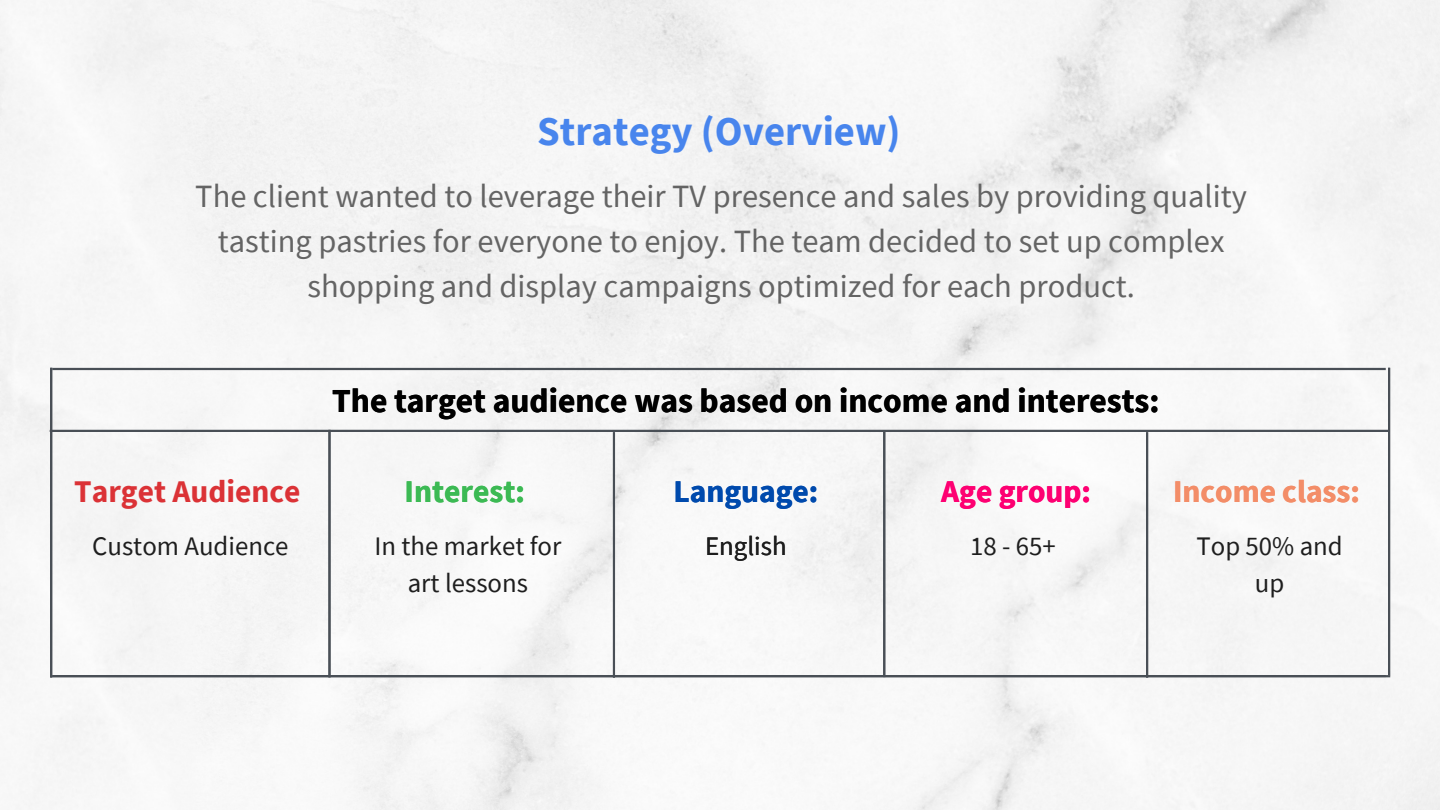
<style>
.page{position:relative;width:1440px;height:810px;background:#fff}
.page>*{position:absolute;margin:0;border:0;box-sizing:border-box;transform-origin:0 0}
.t1{font:700 40.7px "Source Sans Pro";color:#4885ed}
.t2{font:700 33.5px "Source Sans Pro";color:#000}
.t3{font:32.5px/45px "Source Sans Pro";color:#646464;text-align:center}
.t4{font:700 31.5px "Source Sans Pro";color:#f38d68}
.t5{font:700 31.5px "Source Sans Pro";color:#3cba54}
.t6{font:700 31.5px "Source Sans Pro";color:#004aad}
.t7{font:700 31.5px "Source Sans Pro";color:#fe0072}
.t8{font:700 31.5px "Source Sans Pro";color:#db3236}
.t9{font:26.8px/37px "Source Sans Pro";color:#1e1e1e;text-align:center}
</style>
<div class="page">
<hr style="left:52px;top:368px;width:1334px;height:2px;background:#494f56">
<hr style="left:50px;top:368px;width:2px;height:310px;background:#494f56">
<hr style="left:328px;top:430px;width:3px;height:247px;background:#494f56">
<hr style="left:613px;top:432px;width:2px;height:246px;background:#494f56">
<hr style="left:883px;top:431px;width:2px;height:246px;background:#494f56">
<hr style="left:1146px;top:432px;width:2px;height:246px;background:#494f56">
<hr style="left:1388px;top:368px;width:2px;height:307px;background:#494f56">
<hr style="left:52px;top:675px;width:1338px;height:2px;background:#494f56">
<hr style="left:50px;top:430px;width:1339px;height:2px;background:#494f56">
<p class="t1" style="left:537px;top:104px;width:365px">Strategy (Overview)</p>
<p class="t3" style="left:195px;top:174px;width:1053px">The client wanted to leverage their TV presence and sales by providing quality tasting pastries for everyone to enjoy. The team decided to set up complex shopping and display campaigns optimized for each product.</p>
<p class="t2" style="left:332px;top:378px;width:617px">The target audience was based on income</p>
<p class="t2" style="left:332px;top:378px;width:829px">The target audience was based on income and interests:</p>
<p class="t8" style="left:74px;top:470px;width:228px">Target Audience</p>
<p class="t4" style="left:1173px;top:470px;width:189px">Income class:</p>
<p class="t4" style="left:1173px;top:470px;width:189px">Income class:</p>
<p class="t5" style="left:405px;top:470px;width:122px">Interest:</p>
<p class="t5" style="left:405px;top:470px;width:122px">Interest:</p>
<p class="t6" style="left:673px;top:470px;width:146px">Language:</p>
<p class="t7" style="left:941px;top:470px;width:151px">Age group:</p>
<p class="t6" style="left:673px;top:470px;width:146px">Language:</p>
<p class="t7" style="left:941px;top:470px;width:151px">Age group:</p>
<p class="t9" style="left:92px;top:527px;width:198px">Custom Audience</p>
<p class="t9" style="left:374px;top:527px;width:188px">In the market for art lessons</p>
<p class="t9" style="left:705px;top:527px;width:83px">English</p>
<p class="t9" style="left:970px;top:527px;width:87px">18 - 65+</p>
<p class="t9" style="left:1197px;top:527px;width:148px">Top 50% and up</p>
</div>
